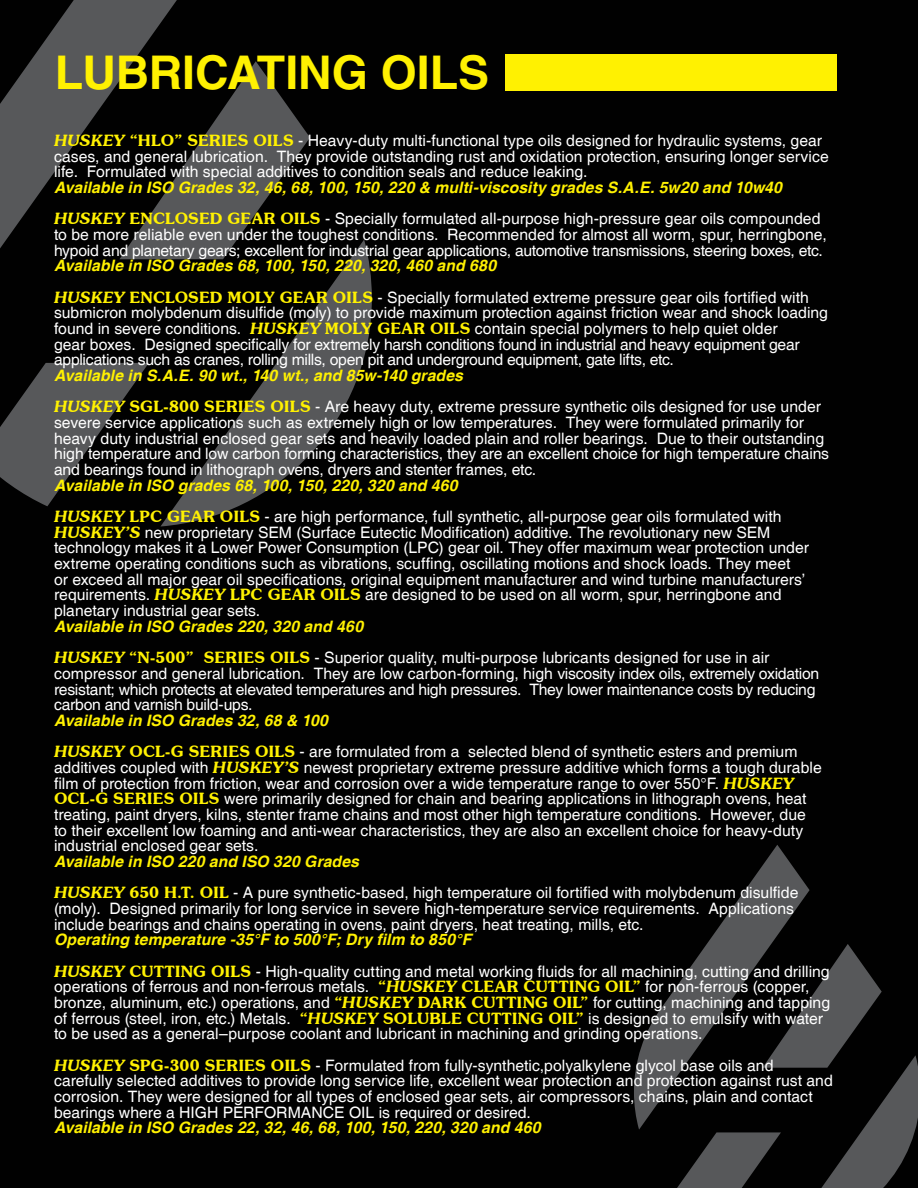
<style>
.page{position:relative;width:918px;height:1188px;background:#010101}
.page>*{position:absolute;margin:0;border:0;box-sizing:border-box;transform-origin:0 0}
.t1{font:700 46.5px "Helvetica";letter-spacing:-.005em;color:#fff101}
.t2{font:15.75px/15.6px "Helvetica";color:#fff}
.t3{font:italic 700 15.75px/31.3px "Helvetica";letter-spacing:.005em;color:#fff101}
.s1{font-family:"Souvenir IT Cby BT";font-weight:600;font-style:italic;color:#fff101}
.s2{font-family:"Souvenir IT Cby BT";font-weight:600;color:#fff101}
.s3{font-family:"Souvenir IT Cby BT";font-weight:600}
.s4{font-family:"Souvenir IT Cby BT";font-weight:600;font-style:normal}
.s5{font-weight:400;font-style:normal;color:#fff}
.s6{font-weight:700;font-style:italic;color:#fff101}
</style>
<div class="page">
<svg style="left:0;top:0;width:372px;height:526px"></svg>
<svg style="left:634px;top:845px;width:284px;height:343px"></svg>
<div style="left:505px;top:54px;width:332px;height:36px;background:#fff101"></div>
<h1 class="t1" style="left:55px;top:44px;width:436px">LUBRICATING OILS</h1>
<p class="t2" style="left:54px;top:133px;width:776px"><span class="s1">HUSKEY</span> <span class="s2">“HLO” SERIES OILS</span> - Heavy-duty multi-functional type oils designed for hydraulic systems, gear cases, and general lubrication. They provide outstanding rust and oxidation protection, ensuring longer service life. Formulated with special additives to condition seals and reduce leaking.</p>
<p class="t3" style="left:54px;top:172px;width:768px">Available in ISO Grades 32, 46, 68, 100, 150, 220 &amp; multi-viscosity grades S.A.E. 5w20 and 10w40<br><span class="s3">HUSKEY</span> <span class="s4">ENCLOSED GEAR OILS</span> <span class="s5">- Specially formulated all-purpose high-pressure gear oils compounded</span></p>
<p class="t2" style="left:54px;top:227px;width:774px">to be more reliable even under the toughest conditions. Recommended for almost all worm, spur, herringbone, hypoid and planetary gears; excellent for industrial gear applications, automotive transmissions, steering boxes, etc.</p>
<p class="t2" style="left:54px;top:251px;width:756px;line-height:31.3px"><span class="s6">Available in ISO Grades 68, 100, 150, 220, 320, 460 and 680<br></span><span class="s1">HUSKEY</span> <span class="s2">ENCLOSED MOLY GEAR OILS</span> - Specially formulated extreme pressure gear oils fortified with</p>
<p class="t2" style="left:54px;top:306px;width:776px">submicron molybdenum disulfide (moly) to provide maximum protection against friction wear and shock loading found in severe conditions. <span class="s1">HUSKEY</span> <span class="s2">MOLY GEAR OILS</span> contain special polymers to help quiet older<br>gear boxes. Designed specifically for extremely harsh conditions found in industrial and heavy equipment gear applications such as cranes, rolling mills, open pit and underground equipment, gate lifts, etc.</p>
<p class="t2" style="left:54px;top:360px;width:768px;line-height:31.3px"><span class="s6">Available in S.A.E. 90 wt., 140 wt., and 85w-140 grades<br></span><span class="s1">HUSKEY</span> <span class="s2">SGL-800 SERIES OILS</span> - Are heavy duty, extreme pressure synthetic oils designed for use under</p>
<p class="t2" style="left:54px;top:415px;width:777px">severe service applications such as extremely high or low temperatures. They were formulated primarily for heavy duty industrial enclosed gear sets and heavily loaded plain and roller bearings. Due to their outstanding high temperature and low carbon forming characteristics, they are an excellent choice for high temperature chains and bearings found in lithograph ovens, dryers and stenter frames, etc.</p>
<p class="t2" style="left:54px;top:470px;width:729px;line-height:31.3px"><span class="s6">Available in ISO grades 68, 100, 150, 220, 320 and 460<br></span><span class="s1">HUSKEY</span> <span class="s2">LPC GEAR OILS</span> - are high performance, full synthetic, all-purpose gear oils formulated with</p>
<p class="t2" style="left:54px;top:525px;width:757px"><span class="s1">HUSKEY’S</span> new proprietary SEM (Surface Eutectic Modification) additive. The revolutionary new SEM technology makes it a Lower Power Consumption (LPC) gear oil. They offer maximum wear protection under extreme operating conditions such as vibrations, scuffing, oscillating motions and shock loads. They meet<br>or exceed all major gear oil specifications, original equipment manufacturer and wind turbine manufacturers’ requirements. <span class="s1">HUSKEY</span> <span class="s2">LPC GEAR OILS</span> are designed to be used on all worm, spur, herringbone and planetary industrial gear sets.</p>
<p class="t2" style="left:54px;top:611px;width:717px;line-height:31.3px"><span class="s6">Available in ISO Grades 220, 320 and 460<br></span><span class="s1">HUSKEY</span> <span class="s2">“N-500” SERIES OILS</span> - Superior quality, multi-purpose lubricants designed for use in air</p>
<p class="t2" style="left:54px;top:666px;width:767px">compressor and general lubrication. They are low carbon-forming, high viscosity index oils, extremely oxidation resistant; which protects at elevated temperatures and high pressures. They lower maintenance costs by reducing carbon and varnish build-ups.</p>
<p class="t2" style="left:54px;top:705px;width:745px;line-height:31.3px"><span class="s6">Available in ISO Grades 32, 68 &amp; 100<br></span><span class="s1">HUSKEY</span> <span class="s2">OCL-G SERIES OILS</span> - are formulated from a selected blend of synthetic esters and premium</p>
<p class="t2" style="left:54px;top:760px;width:769px">additives coupled with <span class="s1">HUSKEY’S</span> newest proprietary extreme pressure additive which forms a tough durable film of protection from friction, wear and corrosion over a wide temperature range to over 550°F. <span class="s1">HUSKEY </span><span class="s2">OCL-G SERIES OILS</span> were primarily designed for chain and bearing applications in lithograph ovens, heat treating, paint dryers, kilns, stenter frame chains and most other high temperature conditions. However, due to their excellent low foaming and anti-wear characteristics, they are also an excellent choice for heavy-duty industrial enclosed gear sets.</p>
<p class="t2" style="left:54px;top:846px;width:746px;line-height:31.3px"><span class="s6">Available in ISO 220 and ISO 320 Grades<br></span><span class="s1">HUSKEY</span> <span class="s2">650 H.T. OIL</span> - A pure synthetic-based, high temperature oil fortified with molybdenum disulfide</p>
<p class="t2" style="left:54px;top:901px;width:742px">(moly). Designed primarily for long service in severe high-temperature service requirements. Applications include bearings and chains operating in ovens, paint dryers, heat treating, mills, etc.</p>
<p class="t2" style="left:54px;top:925px;width:777px;line-height:31.3px"><span class="s6">Operating temperature -35°F to 500°F; Dry film to 850°F<br></span><span class="s1">HUSKEY</span> <span class="s2">CUTTING OILS</span> - High-quality cutting and metal working fluids for all machining, cutting and drilling</p>
<p class="t2" style="left:54px;top:980px;width:778px">operations of ferrous and non-ferrous metals. <span class="s2">“</span><span class="s1">HUSKEY</span> <span class="s2">CLEAR CUTTING OIL”</span> for non-ferrous (copper, bronze, aluminum, etc.) operations, and <span class="s2">“</span><span class="s1">HUSKEY</span> <span class="s2">DARK CUTTING OIL”</span> for cutting, machining and tapping of ferrous (steel, iron, etc.) Metals. <span class="s2">“</span><span class="s1">HUSKEY</span> <span class="s2">SOLUBLE CUTTING OIL”</span> is designed to emulsify with water to be used as a general–purpose coolant and lubricant in machining and grinding operations.</p>
<p class="t2" style="left:54px;top:1058px;width:780px"><span class="s1">HUSKEY</span> <span class="s2">SPG-300 SERIES OILS</span> - Formulated from fully-synthetic,polyalkylene glycol base oils and carefully selected additives to provide long service life, excellent wear protection and protection against rust and corrosion. They were designed for all types of enclosed gear sets, air compressors, chains, plain and contact bearings where a HIGH PERFORMANCE OIL is required or desired.</p>
<p class="t3" style="left:54px;top:1113px;width:488px">Available in ISO Grades 22, 32, 46, 68, 100, 150, 220, 320 and 460</p>
</div>
